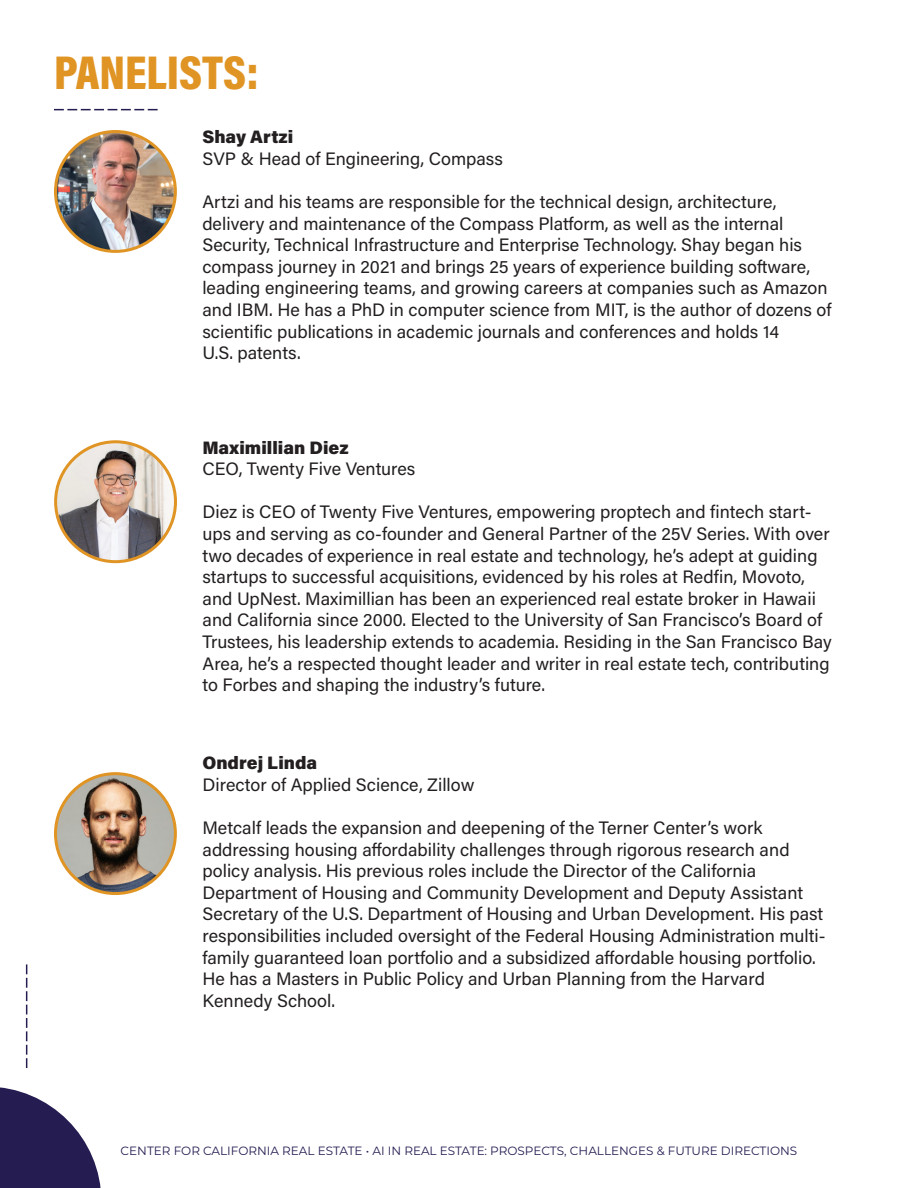
<style>
.page{position:relative;width:918px;height:1188px;background:#fff}
.page>*{position:absolute;margin:0;border:0;box-sizing:border-box;transform-origin:0 0}
.t1{font:48px "Acumin Variable Concept";color:#e09424}
.t2{font:18px/21.6px "Acumin Variable Concept";color:#231f20}
.t3{font:12px "Montserrat";color:#251d52}
</style>
<div class="page">
<img style="left:56px;top:774px;width:119px;height:120px;border-radius:60px">
<div style="left:54px;top:772px;width:123px;height:123px;border:3px solid #e09424;border-radius:50%"></div>
<svg style="left:0;top:1087px;width:101px;height:101px"></svg>
<svg style="left:26px;top:964px;width:1px;height:104px"></svg>
<img style="left:56px;top:442px;width:120px;height:120px;border-radius:60px">
<div style="left:54px;top:440px;width:123px;height:123px;border:3px solid #e09424;border-radius:50%"></div>
<svg style="left:54px;top:109px;width:104px;height:1px"></svg>
<img style="left:56px;top:132px;width:119px;height:119px;border-radius:60px">
<div style="left:54px;top:130px;width:123px;height:123px;border:3px solid #e09424;border-radius:50%"></div>
<h1 class="t1" style="left:54px;top:40px;width:207px">PANELISTS:</h1>
<p class="t2" style="left:202px;top:125px;width:302px">Shay Artzi<br>SVP &amp; Head of Engineering, Compass</p>
<p class="t2" style="left:202px;top:190px;width:631px">Artzi and his teams are responsible for the technical design, architecture, delivery and maintenance of the Compass Platform, as well as the internal Security, Technical Infrastructure and Enterprise Technology. Shay began his compass journey in 2021 and brings 25 years of experience building software, leading engineering teams, and growing careers at companies such as Amazon and IBM. He has a PhD in computer science from MIT, is the author of dozens of scientific publications in academic journals and conferences and holds 14<br>U.S. patents.</p>
<p class="t2" style="left:202px;top:436px;width:214px">Maximillian Diez<br>CEO, Twenty Five Ventures</p>
<p class="t2" style="left:202px;top:501px;width:631px">Diez is CEO of Twenty Five Ventures, empowering proptech and fintech start&shy;ups and serving as co-founder and General Partner of the 25V Series. With over two decades of experience in real estate and technology, he’s adept at guiding startups to successful acquisitions, evidenced by his roles at Redfin, Movoto, and UpNest. Maximillian has been an experienced real estate broker in Hawaii and California since 2000. Elected to the University of San Francisco’s Board of Trustees, his leadership extends to academia. Residing in the San Francisco Bay Area, he’s a respected thought leader and writer in real estate tech, contributing to Forbes and shaping the industry’s future.</p>
<p class="t2" style="left:202px;top:751px;width:273px">Ondrej Linda<br>Director of Applied Science, Zillow</p>
<p class="t2" style="left:202px;top:816px;width:625px">Metcalf leads the expansion and deepening of the Terner Center’s work addressing housing affordability challenges through rigorous research and policy analysis. His previous roles include the Director of the California Department of Housing and Community Development and Deputy Assistant Secretary of the U.S. Department of Housing and Urban Development. His past responsibilities included oversight of the Federal Housing Administration multi&shy;family guaranteed loan portfolio and a subsidized affordable housing portfolio.<br>He has a Masters in Public Policy and Urban Planning from the Harvard Kennedy School.</p>
<p class="t3" style="left:121px;top:1143px;width:678px">CENTER FOR CALIFORNIA REAL ESTATE • AI IN REAL ESTATE: PROSPECTS, CHALLENGES &amp; FUTURE DIRECTIONS</p>
</div>
